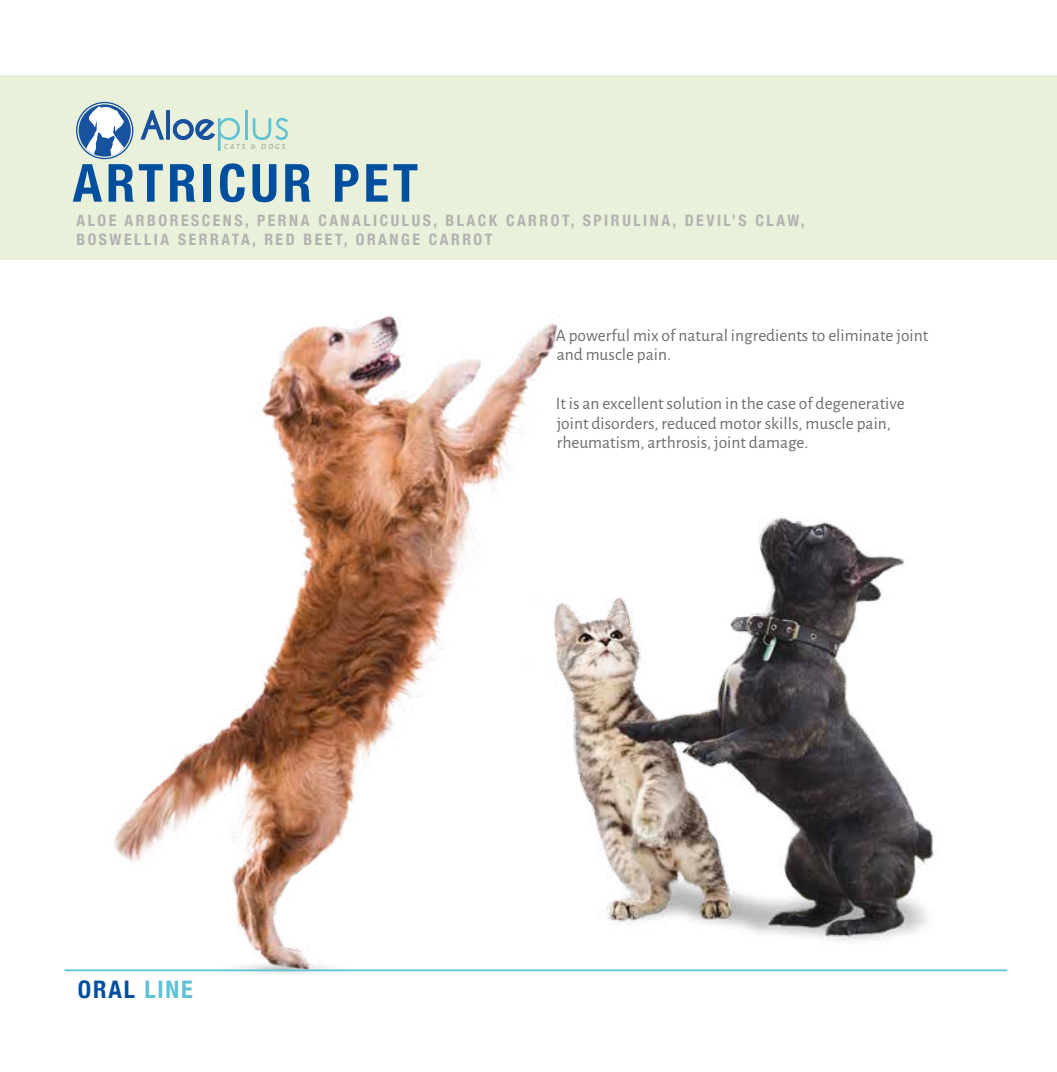
<style>
.page{position:relative;width:1057px;height:1072px;background:#fff}
.page>*{position:absolute;margin:0;border:0;box-sizing:border-box;transform-origin:0 0}
.t1{font:700 condensed 52.5px "Helvetica Neue";letter-spacing:.075em;color:#004f9f}
.t2{font:700 condensed 24.15px "Helvetica Neue";letter-spacing:.075em;color:#004f9f}
.t3{font:17.5px/19.2px "Alegreya Sans";color:#706f6f}
.t4{font:700 condensed 15.75px/18.9px "Helvetica Neue";letter-spacing:.16em;color:#b3b2b2}
.t5{font:italic 500 7.88px "Alegreya Sans SC";letter-spacing:.265em;color:#a5a1a0}
.s1{font-family:"Alegreya Sans"}
.s2{color:#60c2d4}
</style>
<div class="page">
<img style="left:64px;top:315px;width:944px;height:659px">
<img style="left:465px;top:456px;width:521px;height:513px">
<hr style="left:64px;top:969px;width:943px;height:2px;background:#60c2d4">
<div style="left:0;top:75px;width:1057px;height:185px;background:#e9f1da"></div>
<svg style="left:141px;top:110px;width:99px;height:41px"></svg>
<hr style="left:245px;top:110px;width:2px;height:29px;background:#60c2d4">
<svg style="left:253px;top:118px;width:35px;height:22px"></svg>
<svg style="left:76px;top:102px;width:57px;height:57px"></svg>
<p class="t5" style="left:224px;top:141px;width:63px">CATS <span class="s1">&amp;</span> DOGS</p>
<h1 class="t1" style="left:73px;top:139px;width:347px">ARTRICUR PET</h1>
<p class="t4" style="left:76px;top:210px;width:729px">ALOE ARBORESCENS, PERNA CANALICULUS, BLACK CARROT, SPIRULINA, DEVIL’S CLAW,<br>BOSWELLIA SERRATA, RED BEET, ORANGE CARROT</p>
<h2 class="t2" style="left:78px;top:969px;width:116px">ORAL <span class="s2">LINE</span></h2>
<p class="t3" style="left:555px;top:325px;width:374px">A powerful mix of natural ingredients to eliminate joint and muscle pain.</p>
<p class="t3" style="left:555px;top:393px;width:351px">It is an excellent solution in the case of degenerative joint disorders, reduced motor skills, muscle pain, rheumatism, arthrosis, joint damage.</p>
</div>
